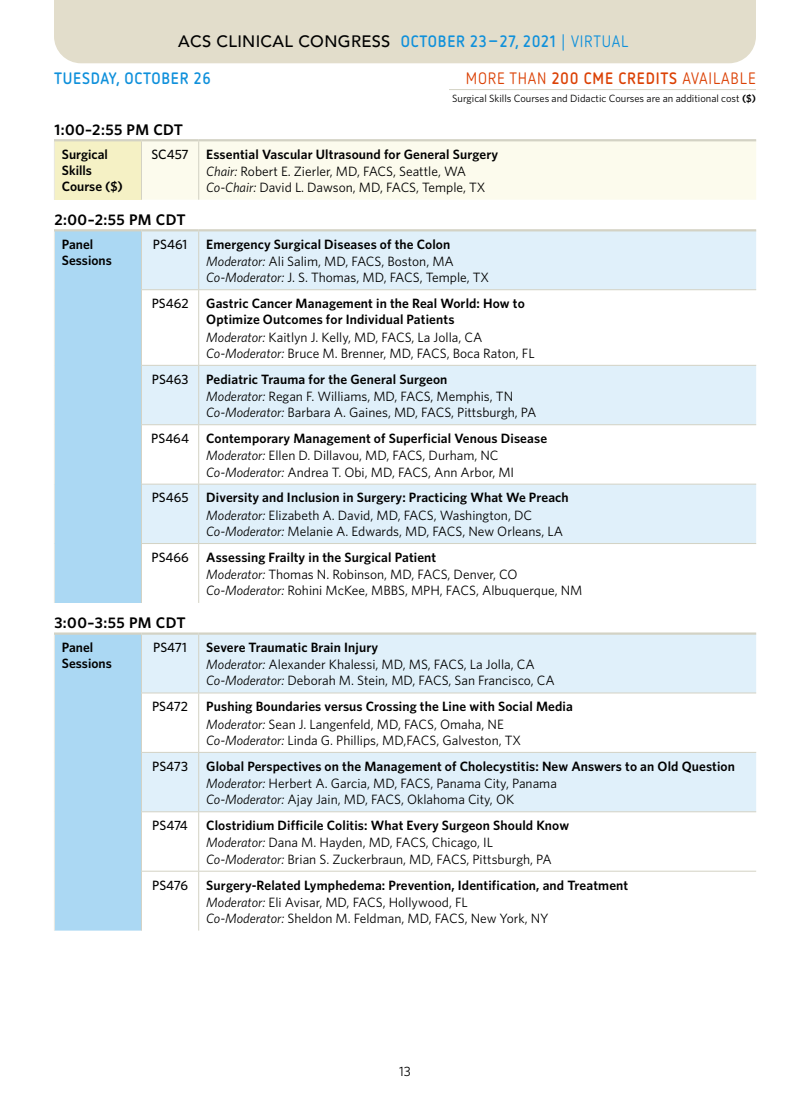
<style>
.page{position:relative;width:810px;height:1107px;background:#fff}
.page>*{position:absolute;margin:0;border:0;box-sizing:border-box;transform-origin:0 0}
.t1{font:500 16.5px "Avenir";letter-spacing:.02em;color:#000}
.t2{font:16.5px "Netto Pro";letter-spacing:.05em;color:#db4105;scale:.92 1}
.t3{font:700 16.5px "Netto Pro";letter-spacing:.05em;color:#0f90db;scale:.92 1}
.t4{font:600 15.3px "Whitney";letter-spacing:.03em;color:#000}
.t5{font:13.5px/16.8px "Whitney";color:#000}
.t6{font:600 13.5px/16.2px "Whitney";letter-spacing:.01em;color:#000}
.t7{font:500 13.5px "Whitney";color:#000}
.t8{font:10.5px "Whitney";color:#000}
.s1{font-family:"Netto Pro";font-weight:700;color:#0f90db}
.s2{font-family:"Netto Pro";font-weight:400;color:#0f90db}
.s3{font-weight:700}
.s4{font-weight:600}
.s5{font-style:italic}
.s6{font-weight:400;font-style:italic}
.s7{font-weight:400}
</style>
<div class="page">
<div style="left:54px;top:0;width:702px;height:63px;background:#e2ddcb"></div>
<hr style="left:449px;top:89px;width:307px;height:1px;background:#d3d2c4">
<div style="left:54px;top:140px;width:87px;height:60px;background:#f5f1c5"></div>
<div style="left:142px;top:141px;width:614px;height:59px;background:#fcfbed"></div>
<div style="left:55px;top:231px;width:86px;height:700px;background:#abd8f3"></div>
<svg style="left:142px;top:231px;width:614px;height:580px"></svg>
<div style="left:54px;top:484px;width:87px;height:60px;background:#abd8f3"></div>
<div style="left:54px;top:544px;width:87px;height:59px;background:#abd8f3"></div>
<div style="left:142px;top:635px;width:614px;height:58px;background:#e0f0fa"></div>
<hr style="left:54px;top:141px;width:1px;height:59px;background:#e9e9e1">
<hr style="left:54px;top:231px;width:1px;height:59px;background:#e9e9e1">
<hr style="left:54px;top:290px;width:1px;height:75px;background:#e9e9e1">
<hr style="left:54px;top:365px;width:1px;height:60px;background:#e9e9e1">
<hr style="left:54px;top:425px;width:1px;height:59px;background:#e9e9e1">
<hr style="left:54px;top:484px;width:1px;height:60px;background:#e9e9e1">
<hr style="left:54px;top:544px;width:1px;height:59px;background:#e9e9e1">
<hr style="left:54px;top:635px;width:1px;height:58px;background:#e9e9e1">
<hr style="left:54px;top:693px;width:1px;height:59px;background:#e9e9e1">
<hr style="left:54px;top:752px;width:1px;height:60px;background:#e9e9e1">
<hr style="left:54px;top:812px;width:1px;height:59px;background:#e9e9e1">
<hr style="left:54px;top:871px;width:1px;height:60px;background:#e9e9e1">
<hr style="left:141px;top:141px;width:1px;height:59px;background:#d3d2c4">
<hr style="left:198px;top:141px;width:1px;height:59px;background:#d3d2c4">
<hr style="left:141px;top:231px;width:1px;height:58px;background:#d3d2c4">
<hr style="left:198px;top:231px;width:1px;height:58px;background:#d3d2c4">
<hr style="left:141px;top:289px;width:58px;height:1px;background:#d3d2c4">
<hr style="left:141px;top:290px;width:1px;height:75px;background:#d3d2c4">
<hr style="left:199px;top:289px;width:557px;height:1px;background:#d3d2c4">
<hr style="left:198px;top:290px;width:1px;height:75px;background:#d3d2c4">
<hr style="left:141px;top:366px;width:1px;height:58px;background:#d3d2c4">
<hr style="left:198px;top:366px;width:1px;height:58px;background:#d3d2c4">
<hr style="left:141px;top:425px;width:1px;height:59px;background:#d3d2c4">
<hr style="left:198px;top:425px;width:1px;height:59px;background:#d3d2c4">
<hr style="left:141px;top:485px;width:1px;height:58px;background:#d3d2c4">
<hr style="left:198px;top:485px;width:1px;height:58px;background:#d3d2c4">
<hr style="left:141px;top:543px;width:58px;height:1px;background:#d3d2c4">
<hr style="left:141px;top:544px;width:1px;height:59px;background:#d3d2c4">
<hr style="left:199px;top:543px;width:557px;height:1px;background:#d3d2c4">
<hr style="left:198px;top:544px;width:1px;height:59px;background:#d3d2c4">
<hr style="left:141px;top:635px;width:1px;height:58px;background:#d3d2c4">
<hr style="left:198px;top:635px;width:1px;height:58px;background:#d3d2c4">
<hr style="left:141px;top:693px;width:58px;height:1px;background:#d3d2c4">
<hr style="left:141px;top:693px;width:1px;height:59px;background:#d3d2c4">
<hr style="left:199px;top:693px;width:557px;height:1px;background:#d3d2c4">
<hr style="left:198px;top:693px;width:1px;height:59px;background:#d3d2c4">
<hr style="left:141px;top:752px;width:58px;height:1px;background:#d3d2c4">
<hr style="left:141px;top:753px;width:1px;height:58px;background:#d3d2c4">
<hr style="left:199px;top:752px;width:557px;height:1px;background:#d3d2c4">
<hr style="left:198px;top:753px;width:1px;height:58px;background:#d3d2c4">
<hr style="left:141px;top:811px;width:58px;height:1px;background:#d3d2c4">
<hr style="left:141px;top:812px;width:1px;height:59px;background:#d3d2c4">
<hr style="left:199px;top:811px;width:557px;height:1px;background:#d3d2c4">
<hr style="left:198px;top:812px;width:1px;height:59px;background:#d3d2c4">
<hr style="left:141px;top:871px;width:58px;height:1px;background:#d3d2c4">
<hr style="left:141px;top:872px;width:1px;height:59px;background:#d3d2c4">
<hr style="left:199px;top:871px;width:557px;height:1px;background:#d3d2c4">
<hr style="left:198px;top:872px;width:1px;height:59px;background:#d3d2c4">
<hr style="left:141px;top:484px;width:58px;height:1px;background:#d3d2c4">
<hr style="left:199px;top:484px;width:557px;height:1px;background:#d3d2c4">
<hr style="left:141px;top:365px;width:58px;height:1px;background:#d3d2c4">
<hr style="left:199px;top:365px;width:557px;height:1px;background:#d3d2c4">
<hr style="left:54px;top:139px;width:87px;height:2px;background:#d3d2c4">
<hr style="left:141px;top:139px;width:58px;height:2px;background:#d3d2c4">
<hr style="left:199px;top:139px;width:557px;height:2px;background:#d3d2c4">
<hr style="left:54px;top:229px;width:87px;height:2px;background:#d3d2c4">
<hr style="left:141px;top:229px;width:58px;height:2px;background:#d3d2c4">
<hr style="left:199px;top:229px;width:557px;height:2px;background:#d3d2c4">
<hr style="left:141px;top:424px;width:58px;height:1px;background:#d3d2c4">
<hr style="left:199px;top:424px;width:557px;height:1px;background:#d3d2c4">
<hr style="left:54px;top:632px;width:87px;height:3px;background:#d3d2c4">
<hr style="left:141px;top:632px;width:58px;height:3px;background:#d3d2c4">
<hr style="left:199px;top:632px;width:557px;height:3px;background:#d3d2c4">
<p class="t1" style="left:178px;top:26px;width:452px">ACS CLINICAL CONGRESS <span class="s1">OCTOBER 23–27, 2021</span> <span class="s2">| VIRTUAL</span></p>
<p class="t2" style="left:466px;top:68px;width:317px">MORE THAN <span class="s3">200 CME CREDITS</span> AVAILABLE</p>
<p class="t8" style="left:452px;top:92px;width:305px">Surgical Skills Courses and Didactic Courses are an additional cost <span class="s4">($)</span></p>
<p class="t4" style="left:54px;top:119px;width:130px">1:00–2:55 PM CDT</p>
<p class="t6" style="left:62px;top:146px;width:63px">Surgical<br>Skills<br>Course ($)</p>
<p class="t7" style="left:151px;top:145px;width:39px">SC457</p>
<p class="t5" style="left:206px;top:145px;width:293px"><span class="s4">Essential Vascular Ultrasound for General Surgery<br></span><span class="s5">Chair:</span> Robert E. Zierler, MD, FACS, Seattle, WA<br><span class="s5">Co-Chair:</span> David L. Dawson, MD, FACS, Temple, TX</p>
<p class="t4" style="left:54px;top:209px;width:133px">2:00–2:55 PM CDT</p>
<p class="t6" style="left:62px;top:236px;width:51px">Panel<br>Sessions</p>
<p class="t7" style="left:153px;top:235px;width:36px">PS461</p>
<p class="t5" style="left:206px;top:235px;width:284px"><span class="s4">Emergency Surgical Diseases of the Colon<br></span><span class="s5">Moderator:</span> Ali Salim, MD, FACS, Boston, MA<br><span class="s5">Co-Moderator:</span> J. S. Thomas, MD, FACS, Temple, TX</p>
<p class="t7" style="left:152px;top:294px;width:38px">PS462</p>
<p class="t6" style="left:206px;top:295px;width:330px">Gastric Cancer Management in the Real World: How to Optimize Outcomes for Individual Patients<br><span class="s6">Moderator:</span> <span class="s7">Kaitlyn J. Kelly, MD, FACS, La Jolla, CA </span><span class="s6">Co-Moderator:</span> <span class="s7">Bruce M. Brenner, MD, FACS, Boca Raton, FL</span></p>
<p class="t7" style="left:152px;top:370px;width:38px">PS463</p>
<p class="t5" style="left:206px;top:370px;width:332px"><span class="s4">Pediatric Trauma for the General Surgeon<br></span><span class="s5">Moderator:</span> Regan F. Williams, MD, FACS, Memphis, TN<br><span class="s5">Co-Moderator:</span> Barbara A. Gaines, MD, FACS, Pittsburgh, PA</p>
<p class="t7" style="left:151px;top:429px;width:39px">PS464</p>
<p class="t5" style="left:206px;top:430px;width:342px"><span class="s4">Contemporary Management of Superficial Venous Disease<br></span><span class="s5">Moderator:</span> Ellen D. Dillavou, MD, FACS, Durham, NC<br><span class="s5">Co-Moderator:</span> Andrea T. Obi, MD, FACS, Ann Arbor, MI</p>
<p class="t7" style="left:152px;top:489px;width:38px">PS465</p>
<p class="t5" style="left:206px;top:489px;width:364px"><span class="s4">Diversity and Inclusion in Surgery: Practicing What We Preach<br></span><span class="s5">Moderator:</span> Elizabeth A. David, MD, FACS, Washington, DC<br><span class="s5">Co-Moderator:</span> Melanie A. Edwards, MD, FACS, New Orleans, LA</p>
<p class="t7" style="left:151px;top:548px;width:39px">PS466</p>
<p class="t5" style="left:206px;top:548px;width:378px"><span class="s4">Assessing Frailty in the Surgical Patient<br></span><span class="s5">Moderator:</span> Thomas N. Robinson, MD, FACS, Denver, CO<br><span class="s5">Co-Moderator:</span> Rohini McKee, MBBS, MPH, FACS, Albuquerque, NM</p>
<p class="t4" style="left:54px;top:613px;width:133px">3:00–3:55 PM CDT</p>
<p class="t6" style="left:62px;top:639px;width:51px">Panel<br>Sessions</p>
<p class="t7" style="left:153px;top:638px;width:35px">PS471</p>
<p class="t5" style="left:206px;top:639px;width:350px"><span class="s4">Severe Traumatic Brain Injury<br></span><span class="s5">Moderator:</span> Alexander Khalessi, MD, MS, FACS, La Jolla, CA<br><span class="s5">Co-Moderator:</span> Deborah M. Stein, MD, FACS, San Francisco, CA</p>
<p class="t7" style="left:152px;top:698px;width:38px">PS472</p>
<p class="t5" style="left:206px;top:698px;width:368px"><span class="s4">Pushing Boundaries versus Crossing the Line with Social Media<br></span><span class="s5">Moderator:</span> Sean J. Langenfeld, MD, FACS, Omaha, NE<br><span class="s5">Co-Moderator:</span> Linda G. Phillips, MD,FACS, Galveston, TX</p>
<p class="t7" style="left:152px;top:757px;width:37px">PS473</p>
<p class="t6" style="left:206px;top:757px;width:530px;line-height:16.8px">Global Perspectives on the Management of Cholecystitis: New Answers to an Old Question<br><span class="s6">Moderator:</span> <span class="s7">Herbert A. Garcia, MD, FACS, Panama City, Panama<br></span><span class="s6">Co-Moderator:</span> <span class="s7">Ajay Jain, MD, FACS, Oklahoma City, OK</span></p>
<p class="t7" style="left:152px;top:817px;width:37px">PS474</p>
<p class="t5" style="left:206px;top:817px;width:364px"><span class="s4">Clostridium Difficile Colitis: What Every Surgeon Should Know<br></span><span class="s5">Moderator:</span> Dana M. Hayden, MD, FACS, Chicago, IL<br><span class="s5">Co-Moderator:</span> Brian S. Zuckerbraun, MD, FACS, Pittsburgh, PA</p>
<p class="t7" style="left:152px;top:876px;width:37px">PS476</p>
<p class="t5" style="left:206px;top:876px;width:424px"><span class="s4">Surgery-Related Lymphedema: Prevention, Identification, and Treatment<br></span><span class="s5">Moderator:</span> Eli Avisar, MD, FACS, Hollywood, FL<br><span class="s5">Co-Moderator:</span> Sheldon M. Feldman, MD, FACS, New York, NY</p>
<p class="t3" style="left:54px;top:68px;width:172px">TUESDAY, OCTOBER 26</p>
<p class="t5" style="left:399px;top:1063px;width:13px">13</p>
</div>
